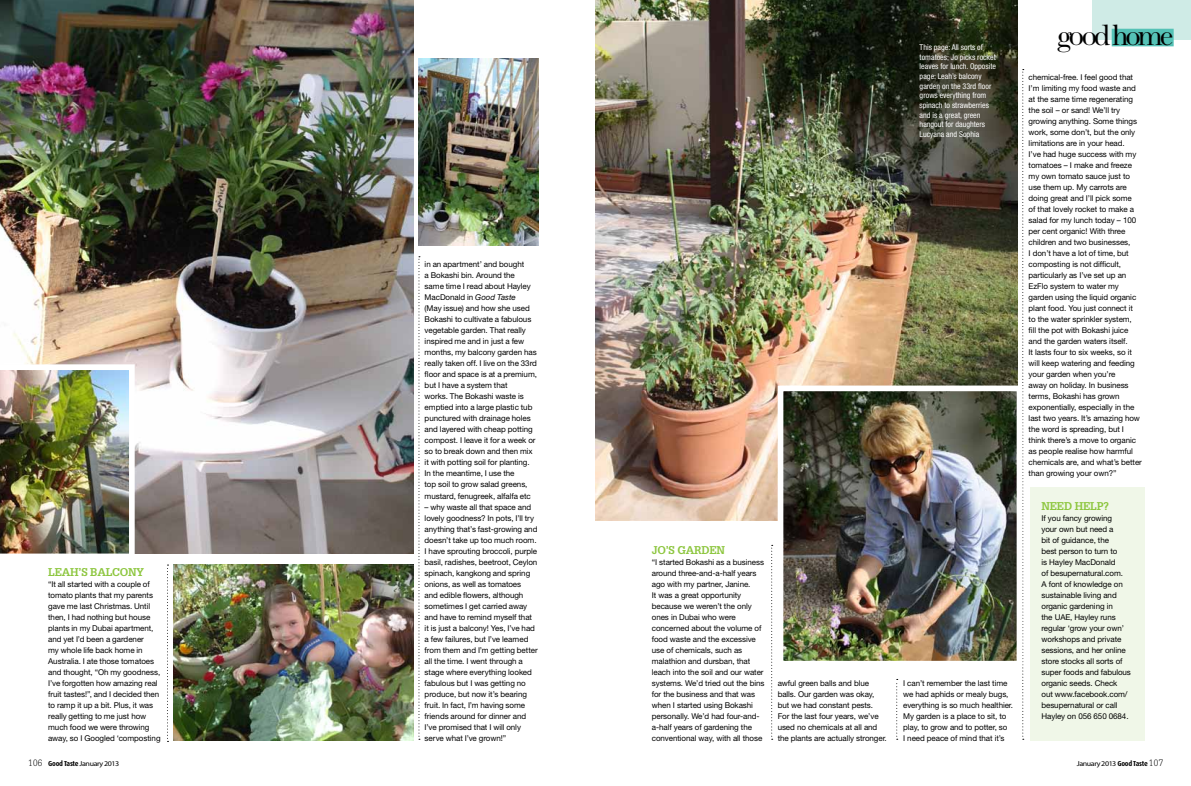
<style>
.page{position:relative;width:1191px;height:786px;background:#fff}
.page>*{position:absolute;margin:0;border:0;box-sizing:border-box;transform-origin:0 0}
.t1{font:30px "Scotch Roman MT Std";letter-spacing:-.11em;color:#000}
.t2{font:700 11px "Glypha LT Std";letter-spacing:-.02em;color:#8dc63f}
.t3{font:8px/11px "Helvetica Neue LT Std";letter-spacing:-.01em;color:#000}
.t4{font:condensed 8px/9.6px "Helvetica Neue LT Std";color:#fff}
.t5{font:7.2px "Myriad Pro";letter-spacing:-.05em;color:#000;scale:1.11 1}
.s1{font-style:italic}
.s2{font-family:"Glypha LT Std";font-weight:300;font-size:9px}
.s3{font-family:"Dax Condensed";font-weight:700}
</style>
<div class="page">
<svg style="left:771px;top:545px;width:1px;height:194px"></svg>
<svg style="left:896px;top:679px;width:1px;height:60px"></svg>
<svg style="left:1022px;top:69px;width:1px;height:670px"></svg>
<svg style="left:418px;top:256px;width:2px;height:483px"></svg>
<svg style="left:167px;top:564px;width:1px;height:177px"></svg>
<img style="left:418px;top:59px;width:121px;height:186px">
<img style="left:0;top:0;width:413px;height:553px">
<div style="left:1030px;top:487px;width:114px;height:253px;background:#f0f7e8"></div>
<img style="left:595px;top:0;width:422px;height:520px">
<img style="left:784px;top:392px;width:231px;height:267px">
<div style="left:777px;top:385px;width:245px;height:281px;border:6px solid #fff"></div>
<div style="left:1092px;top:0;width:99px;height:39px;background:#cfebe6"></div>
<div style="left:1111px;top:29px;width:62px;height:17px;background:#55c2b6"></div>
<img style="left:0;top:364px;width:135px;height:190px">
<img style="left:174px;top:564px;width:239px;height:176px">
<h2 class="t2" style="left:48px;top:564px;width:97px">LEAH’S BALCONY</h2>
<p class="t3" style="left:48px;top:578px;width:114px">“It all started with a couple of tomato plants that my parents gave me last Christmas. Until then, I had nothing but house plants in my Dubai apartment, and yet I’d been a gardener<br>my whole life back home in<br>Australia. I ate those tomatoes and thought, “Oh my goodness,<br>I’ve forgotten how amazing real fruit tastes!”, and I decided then to ramp it up a bit. Plus, it was really getting to me just how much food we were throwing away, so I Googled ‘composting</p>
<p class="t3" style="left:424px;top:259px;width:114px">in an apartment’ and bought<br>a Bokashi bin. Around the<br>same time I read about Hayley<br>MacDonald in <span class="s1">Good Taste<br></span>(May issue) and how she used<br>Bokashi to cultivate a fabulous vegetable garden. That really inspired me and in just a few months, my balcony garden has really taken off. I live on the 33rd floor and space is at a premium, but I have a system that<br>works. The Bokashi waste is emptied into a large plastic tub punctured with drainage holes and layered with cheap potting compost. I leave it for a week or so to break down and then mix it with potting soil for planting.<br>In the meantime, I use the<br>top soil to grow salad greens, mustard, fenugreek, alfalfa etc</p>
<p class="t3" style="left:424px;top:501px;width:115px">– why waste all that space and lovely goodness? In pots, I’ll try anything that’s fast-growing and doesn’t take up too much room.<br>I have sprouting broccoli, purple basil, radishes, beetroot, Ceylon spinach, kangkong and spring onions, as well as tomatoes<br>and edible flowers, although sometimes I get carried away and have to remind myself that it is just a balcony! Yes, I’ve had a few failures, but I’ve learned from them and I’m getting better all the time. I went through a stage where everything looked fabulous but I was getting no produce, but now it’s bearing fruit. In fact, I’m having some friends around for dinner and<br>I’ve promised that I will only serve what I’ve grown!”</p>
<p class="t4" style="left:919px;top:43px;width:78px">This page: All sorts of tomatoes; Jo picks rocket leaves for lunch. Opposite page: Leah’s balcony garden on the 33rd floor grows everything from spinach to strawberries and is a great, green hangout for daughters<br>Lucyana and Sophia</p>
<h2 class="t2" style="left:652px;top:542px;width:75px">JO’S GARDEN</h2>
<p class="t3" style="left:652px;top:556px;width:114px">“I started Bokashi as a business around three-and-a-half years ago with my partner, Janine.<br>It was a great opportunity because we weren’t the only ones in Dubai who were concerned about the volume of food waste and the excessive use of chemicals, such as malathion and dursban, that leach into the soil and our water systems. We’d tried out the bins for the business and that was when I started using Bokashi personally. We’d had four-and&shy;a-half years of gardening the conventional way, with all those</p>
<p class="t3" style="left:777px;top:677px;width:111px">awful green balls and blue balls. Our garden was okay, but we had constant pests.<br>For the last four years, we’ve used no chemicals at all and the plants are actually stronger.</p>
<p class="t3" style="left:903px;top:677px;width:111px">I can’t remember the last time we had aphids or mealy bugs, everything is so much healthier.<br>My garden is a place to sit, to play, to grow and to potter, so<br>I need peace of mind that it’s</p>
<h1 class="t1" style="left:1056px;top:18px;width:118px">goodhome</h1>
<p class="t3" style="left:1028px;top:72px;width:115px">chemical-free. I feel good that<br>I’m limiting my food waste and at the same time regenerating the soil – or sand! We’ll try growing anything. Some things work, some don’t, but the only limitations are in your head.<br>I’ve had huge success with my tomatoes – I make and freeze my own tomato sauce just to use them up. My carrots are doing great and I’ll pick some<br>of that lovely rocket to make a salad for my lunch today – 100 per cent organic! With three children and two businesses,<br>I don’t have a lot of time, but composting is not difficult, particularly as I’ve set up an<br>EzFlo system to water my garden using the liquid organic plant food. You just connect it to the water sprinkler system,<br>fill the pot with Bokashi juice and the garden waters itself.<br>It lasts four to six weeks, so it will keep watering and feeding your garden when you’re<br>away on holiday. In business terms, Bokashi has grown exponentially, especially in the last two years. It’s amazing how the word is spreading, but I think there’s a move to organic as people realise how harmful chemicals are, and what’s better than growing your own?”</p>
<h2 class="t2" style="left:1041px;top:498px;width:69px">NEED HELP?</h2>
<p class="t3" style="left:1041px;top:512px;width:91px">If you fancy growing<br>your own but need a<br>bit of guidance, the<br>best person to turn to<br>is Hayley MacDonald<br>of besupernatural.com.<br>A font of knowledge on sustainable living and organic gardening in<br>the UAE, Hayley runs regular ‘grow your own’ workshops and private sessions, and her online store stocks all sorts of super foods and fabulous organic seeds. Check<br>out www.facebook.com/ besupernatural or call<br>Hayley on 056 650 0684.</p>
<p class="t5" style="left:28px;top:759px;width:84px"><span class="s2">106</span> <span class="s3">Good Taste</span> January2013</p>
<p class="t5" style="left:1076px;top:759px;width:79px">January2013<span class="s3">Good Taste</span><span class="s2">107</span></p>
</div>
